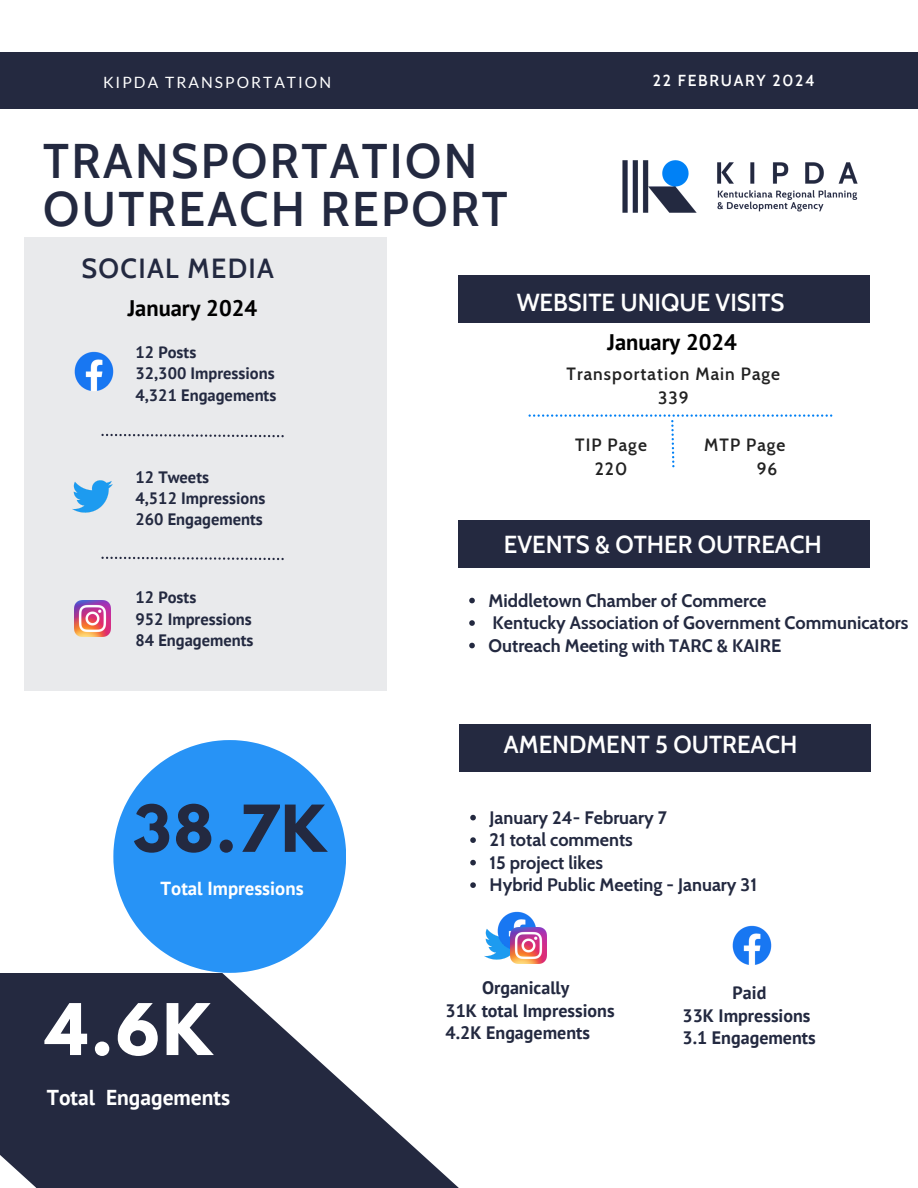
<style>
.page{position:relative;width:918px;height:1188px;background:#fff}
.page>*{position:absolute;margin:0;border:0;box-sizing:border-box;transform-origin:0 0}
.t1{font:700 63px "League Spartan";color:#fff}
.t2{font:700 57.3px "League Spartan";color:#232940}
.t3{font:600 47.4px/48.3px "Cabin";letter-spacing:.05em;color:#232940}
.t4{font:600 27px "Cabin";letter-spacing:.05em;color:#232940}
.t5{font:600 24px "Cabin";color:#fff}
.t6{font:700 22.5px "PT Sans";color:#000}
.t7{font:700 21.6px "PT Sans";color:#fff}
.t8{font:700 18.9px "PT Sans";color:#fff}
.t9{font:700 18px "Cabin";color:#232940}
.t10{font:700 18px "PT Sans";color:#232940}
.t11{font:600 17.25px "Cabin";letter-spacing:.06em;color:#222}
.t12{font:700 16.5px "PT Sans";color:#232940}
.t13{font:15.6px "Lato";letter-spacing:.13em;color:#fff}
.t14{font:600 15.6px "Cabin";letter-spacing:.11em;color:#fff}
</style>
<div class="page">
<div style="left:0;top:52px;width:918px;height:56px;background:#242940"></div>
<div style="left:24px;top:237px;width:363px;height:453px;background:#e9eaec"></div>
<svg style="left:113px;top:740px;width:233px;height:233px;fill:#2793f6"></svg>
<img style="left:73px;top:480px;width:39px;height:33px">
<img style="left:74px;top:352px;width:40px;height:39px">
<img style="left:74px;top:600px;width:36px;height:36px">
<img style="left:622px;top:160px;width:236px;height:53px">
<svg style="left:101px;top:434px;width:183px;height:3px"></svg>
<div style="left:458px;top:275px;width:412px;height:48px;background:#242940"></div>
<svg style="left:101px;top:557px;width:183px;height:3px"></svg>
<svg style="left:529px;top:414px;width:303px;height:53px"></svg>
<div style="left:458px;top:520px;width:412px;height:48px;background:#242940"></div>
<svg style="left:0;top:973px;width:459px;height:215px;fill:#242940"></svg>
<svg style="left:469px;top:598px;width:6px;height:5px"></svg>
<svg style="left:469px;top:620px;width:6px;height:6px"></svg>
<svg style="left:469px;top:643px;width:6px;height:5px"></svg>
<div style="left:459px;top:724px;width:412px;height:48px;background:#242940"></div>
<svg style="left:470px;top:815px;width:6px;height:5px"></svg>
<svg style="left:470px;top:837px;width:6px;height:6px"></svg>
<svg style="left:470px;top:860px;width:6px;height:5px"></svg>
<svg style="left:470px;top:882px;width:6px;height:6px"></svg>
<img style="left:484px;top:929px;width:26px;height:31px">
<img style="left:497px;top:911px;width:39px;height:40px">
<img style="left:510px;top:927px;width:36px;height:36px">
<img style="left:732px;top:926px;width:39px;height:39px">
<p class="t13" style="left:103px;top:72px;width:230px">KIPDA TRANSPORTATION</p>
<p class="t14" style="left:653px;top:71px;width:163px">22 FEBRUARY 2024</p>
<p class="t3" style="left:43px;top:137px;width:466px">TRANSPORTATION<br>OUTREACH REPORT</p>
<p class="t4" style="left:82px;top:252px;width:194px">SOCIAL MEDIA</p>
<p class="t6" style="left:128px;top:293px;width:131px">January 2024</p>
<p class="t12" style="left:135px;top:341px;width:62px">12 Posts</p>
<p class="t12" style="left:135px;top:363px;width:141px">32,300 Impressions</p>
<p class="t12" style="left:135px;top:384px;width:142px">4,321 Engagements</p>
<p class="t12" style="left:135px;top:466px;width:75px">12 Tweets</p>
<p class="t12" style="left:135px;top:487px;width:131px">4,512 Impressions</p>
<p class="t12" style="left:135px;top:509px;width:129px">260 Engagements</p>
<p class="t12" style="left:135px;top:586px;width:62px">12 Posts</p>
<p class="t12" style="left:135px;top:608px;width:118px">952 Impressions</p>
<p class="t12" style="left:135px;top:629px;width:120px">84 Engagements</p>
<p class="t2" style="left:133px;top:800px;width:195px">38.7K</p>
<p class="t8" style="left:161px;top:876px;width:145px">Total Impressions</p>
<h4 class="t1" style="left:46px;top:998px;width:168px">4.6K</h4>
<h5 class="t7" style="left:47px;top:1083px;width:185px">Total Engagements</h5>
<p class="t5" style="left:517px;top:287px;width:269px">WEBSITE UNIQUE VISITS</p>
<p class="t6" style="left:608px;top:328px;width:131px">January 2024</p>
<p class="t11" style="left:567px;top:364px;width:215px">Transportation Main Page</p>
<p class="t11" style="left:658px;top:387px;width:32px">339</p>
<h4 class="t11" style="left:704px;top:435px;width:83px">MTP Page</h4>
<p class="t11" style="left:757px;top:458px;width:22px">96</p>
<p class="t11" style="left:575px;top:435px;width:73px">TIP Page</p>
<h3 class="t11" style="left:595px;top:458px;width:34px">220</h3>
<p class="t5" style="left:504px;top:530px;width:319px">EVENTS &amp; OTHER OUTREACH</p>
<h1 class="t9" style="left:489px;top:589px;width:280px">Middletown Chamber of Commerce</h1>
<p class="t9" style="left:493px;top:612px;width:417px">Kentucky Association of Government Communicators</p>
<h4 class="t9" style="left:489px;top:634px;width:294px">Outreach Meeting with TARC &amp; KAIRE</h4>
<p class="t5" style="left:504px;top:730px;width:295px">AMENDMENT 5 OUTREACH</p>
<p class="t9" style="left:490px;top:806px;width:179px">January 24- February 7</p>
<p class="t9" style="left:490px;top:829px;width:145px">21 total comments</p>
<p class="t9" style="left:490px;top:851px;width:115px">15 project likes</p>
<p class="t9" style="left:490px;top:874px;width:269px">Hybrid Public Meeting - January 31</p>
<h1 class="t10" style="left:482px;top:976px;width:89px">Organically</h1>
<h6 class="t10" style="left:446px;top:998px;width:171px">31K total Impressions</h6>
<p class="t10" style="left:446px;top:1021px;width:146px">4.2K Engagements</p>
<p class="t10" style="left:733px;top:981px;width:35px">Paid</p>
<p class="t10" style="left:683px;top:1003px;width:130px">33K Impressions</p>
<p class="t10" style="left:683px;top:1026px;width:135px">3.1 Engagements</p>
</div>
